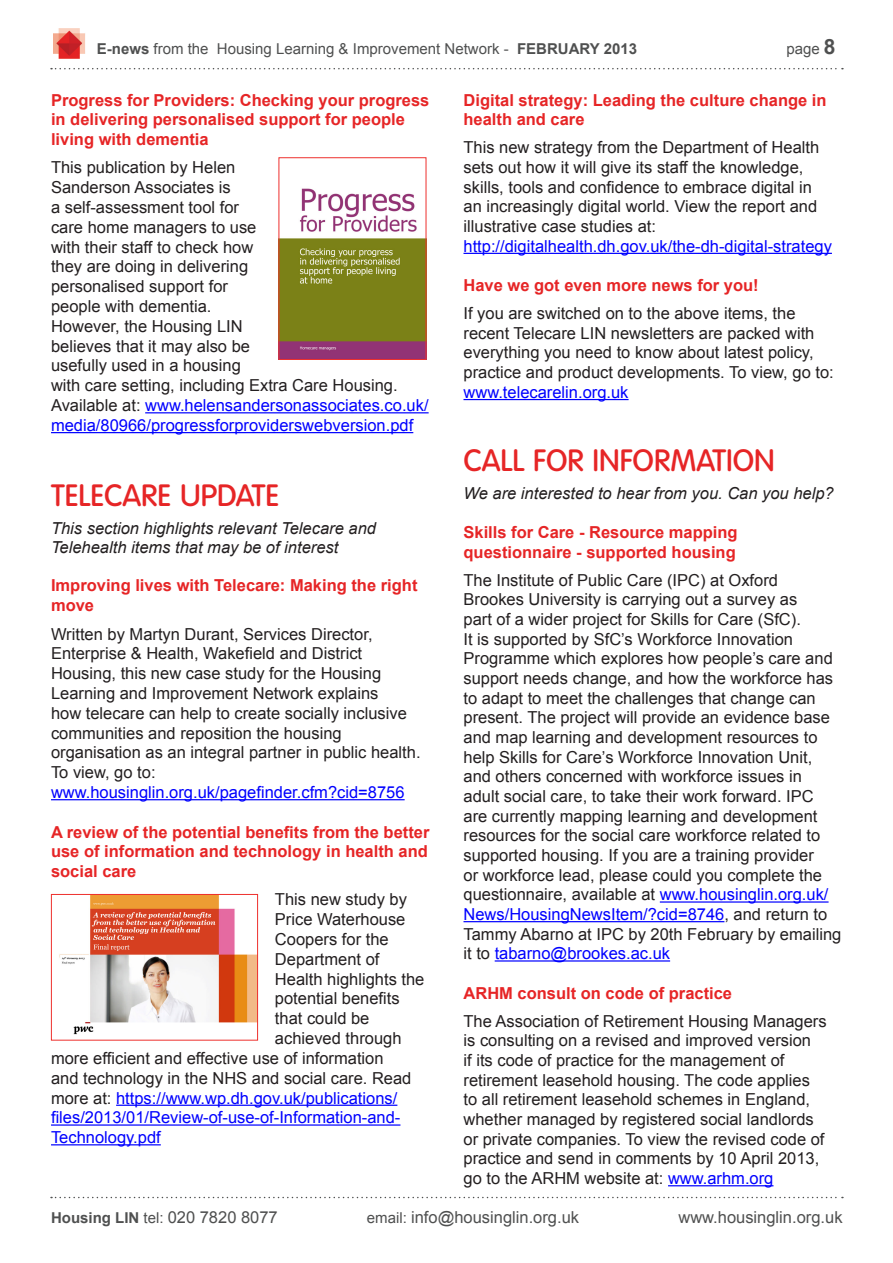
<style>
.page{position:relative;width:893px;height:1263px;background:#fff}
.page>*{position:absolute;margin:0;border:0;box-sizing:border-box;transform-origin:0 0}
.News_Heading{font:500 30px "Volkswagen";color:#e62526}
.News_Last{font:16.5px/19.6px "Arial";color:#231f20}
.News_Subheading{font:700 16.5px/19.8px "Arial";color:#e62526}
.News_Last-2{font:16.5px "Arial";color:#00f}
.News_Last-3{font:italic 16.5px/18.9px "Arial";color:#231f20}
.Body_Text{font:16.5px "Arial";color:#4f5050}
.t1{font:15px "Arial";color:#4f5050}
.s1{font-weight:700}
.s2{font-weight:700;font-size:21px}
.s3{color:#00f}
.s4{color:#231f20}
.s5{font-weight:700;font-size:15px}
.s6{font-size:15px}
</style>
<div class="page">
<hr style="left:145px;top:412px;width:284px;height:1px;background:#00f">
<hr style="left:51px;top:432px;width:362px;height:1px;background:#00f">
<hr style="left:51px;top:799px;width:354px;height:1px;background:#00f">
<hr style="left:116px;top:1105px;width:281px;height:1px;background:#00f">
<hr style="left:51px;top:1124px;width:349px;height:2px;background:#00f">
<hr style="left:51px;top:1144px;width:110px;height:1px;background:#00f">
<svg style="left:51px;top:68px;width:792px;height:1px"></svg>
<img style="left:54px;top:28px;width:31px;height:31px">
<hr style="left:463px;top:253px;width:369px;height:1px;background:#00f">
<hr style="left:463px;top:399px;width:166px;height:1px;background:#00f">
<hr style="left:660px;top:901px;width:169px;height:2px;background:#00f">
<hr style="left:463px;top:921px;width:261px;height:1px;background:#00f">
<hr style="left:495px;top:960px;width:175px;height:1px;background:#00f">
<hr style="left:668px;top:1185px;width:105px;height:1px;background:#00f">
<svg style="left:51px;top:1197px;width:792px;height:1px"></svg>
<img style="left:281px;top:188px;width:143px;height:170px">
<div style="left:279px;top:157px;width:147px;height:203px;border:1px solid #ee302d"></div>
<img style="left:59px;top:896px;width:197px;height:139px">
<div style="left:51px;top:894px;width:207px;height:146px;border:1px solid #ee302d"></div>
<p class="t1" style="left:97px;top:39px;width:542px"><span class="s1">E-news</span> from the Housing Learning &amp; Improvement Network - <span class="s1">FEBRUARY 2013</span></p>
<p class="t1" style="left:786px;top:39px;width:51px">page <span class="s2">8</span></p>
<p class="News_Subheading" style="left:463px;top:91px;width:365px">Digital strategy: Leading the culture change in health and care</p>
<p class="News_Last" style="left:463px;top:138px;width:357px">This new strategy from the Department of Health sets out how it will give its staff the knowledge, skills, tools and confidence to embrace digital in an increasingly digital world. View the report and illustrative case studies at:</p>
<p class="News_Last-2" style="left:463px;top:235px;width:370px">http://digitalhealth.dh.gov.uk/the-dh-digital-strategy</p>
<p class="News_Subheading" style="left:463px;top:276px;width:297px">Have we got even more news for you!</p>
<p class="News_Last" style="left:463px;top:304px;width:372px">If you are switched on to the above items, the recent Telecare LIN newsletters are packed with everything you need to know about latest policy, practice and product developments. To view, go to: <span class="s3">www.telecarelin.org.uk</span></p>
<p class="News_Subheading" style="left:51px;top:90px;width:380px">Progress for Providers: Checking your progress in delivering personalised support for people living with dementia</p>
<p class="News_Last" style="left:51px;top:158px;width:379px">This publication by Helen<br>Sanderson Associates is<br>a self-assessment tool for<br>care home managers to use<br>with their staff to check how<br>they are doing in delivering<br>personalised support for<br>people with dementia.<br>However, the Housing LIN<br>believes that it may also be<br>usefully used in a housing<br>with care setting, including Extra Care Housing.<br>Available at: <span class="s3">www.helensandersonassociates.co.uk/ media/80966/progressforproviderswebversion.pdf</span></p>
<p class="News_Heading" style="left:51px;top:478px;width:230px">TELECARE UPDATE</p>
<p class="News_Last-3" style="left:51px;top:519px;width:326px">This section highlights relevant Telecare and<br>Telehealth items that may be of interest</p>
<p class="News_Subheading" style="left:51px;top:576px;width:368px">Improving lives with Telecare: Making the right move</p>
<p class="News_Last" style="left:51px;top:624px;width:371px">Written by Martyn Durant, Services Director, Enterprise &amp; Health, Wakefield and District Housing, this new case study for the Housing Learning and Improvement Network explains<br>how telecare can help to create socially inclusive communities and reposition the housing organisation as an integral partner in public health.<br>To view, go to:</p>
<p class="News_Last-2" style="left:51px;top:781px;width:355px">www.housinglin.org.uk/pagefinder.cfm?cid=8756</p>
<p class="News_Subheading" style="left:51px;top:822px;width:380px;text-align:justify">A review of the potential benefits from the better use of information and technology in health and social care</p>
<p class="News_Last" style="left:275px;top:890px;width:134px">This new study by</p>
<p class="News_Last" style="left:275px;top:910px;width:132px">Price Waterhouse</p>
<p class="News_Last" style="left:275px;top:930px;width:115px">Coopers for the</p>
<p class="News_Last" style="left:275px;top:949px;width:106px">Department of</p>
<p class="News_Last" style="left:275px;top:969px;width:151px">Health highlights the</p>
<p class="News_Last" style="left:275px;top:989px;width:126px">potential benefits</p>
<p class="News_Last" style="left:275px;top:1009px;width:96px">that could be</p>
<p class="News_Last" style="left:275px;top:1029px;width:128px">achieved through</p>
<p class="News_Last" style="left:51px;top:1048px;width:334px">more efficient and effective use of information</p>
<p class="News_Last" style="left:51px;top:1068px;width:362px">and technology in the NHS and social care. Read</p>
<p class="News_Last-2" style="left:51px;top:1087px;width:348px"><span class="s4">more at:</span> https://www.wp.dh.gov.uk/publications/</p>
<p class="News_Last-2" style="left:51px;top:1107px;width:351px">files/2013/01/Review-of-use-of-Information-and-</p>
<p class="News_Last-2" style="left:51px;top:1126px;width:111px">Technology.pdf</p>
<p class="News_Heading" style="left:463px;top:442px;width:313px">CALL FOR INFORMATION</p>
<p class="News_Last-3" style="left:463px;top:484px;width:372px">We are interested to hear from you. Can you help?</p>
<p class="News_Subheading" style="left:463px;top:523px;width:276px">Skills for Care - Resource mapping questionnaire - supported housing</p>
<p class="News_Last" style="left:463px;top:570px;width:379px">The Institute of Public Care (IPC) at Oxford Brookes University is carrying out a survey as<br>part of a wider project for Skills for Care (SfC).<br>It is supported by SfC’s Workforce Innovation Programme which explores how people’s care and support needs change, and how the workforce has to adapt to meet the challenges that change can present. The project will provide an evidence base and map learning and development resources to help Skills for Care’s Workforce Innovation Unit, and others concerned with workforce issues in adult social care, to take their work forward. IPC are currently mapping learning and development resources for the social care workforce related to supported housing. If you are a training provider<br>or workforce lead, please could you complete the questionnaire, available at <span class="s3">www.housinglin.org.uk/ News/HousingNewsItem/?cid=8746</span>, and return to Tammy Abarno at IPC by 20th February by emailing it to <span class="s3">tabarno@brookes.ac.uk</span></p>
<p class="News_Subheading" style="left:463px;top:983px;width:270px">ARHM consult on code of practice</p>
<p class="News_Last" style="left:463px;top:1011px;width:365px">The Association of Retirement Housing Managers is consulting on a revised and improved version<br>if its code of practice for the management of retirement leasehold housing. The code applies to all retirement leasehold schemes in England, whether managed by registered social landlords or private companies. To view the revised code of practice and send in comments by 10 April 2013, go to the ARHM website at: <span class="s3">www.arhm.org</span></p>
<p class="Body_Text" style="left:51px;top:1206px;width:228px"><span class="s5">Housing LIN</span> <span class="s6">tel:</span> 020 7820 8077</p>
<p class="Body_Text" style="left:367px;top:1206px;width:214px"><span class="s6">email:</span> info@housinglin.org.uk</p>
<p class="Body_Text" style="left:678px;top:1206px;width:166px">www.housinglin.org.uk</p>
</div>
